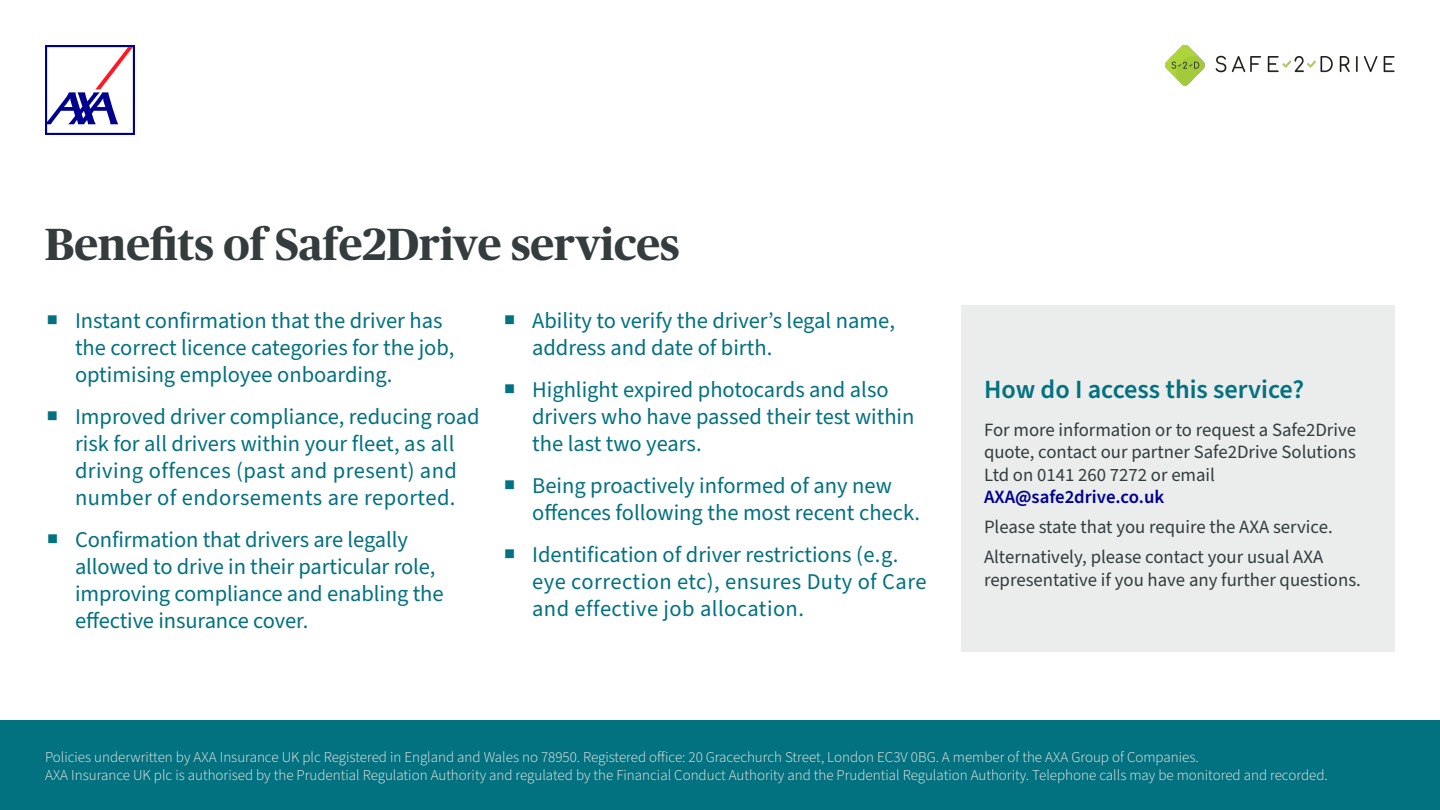
<style>
.page{position:relative;width:1440px;height:810px;background:#fff}
.page>*{position:absolute;margin:0;border:0;box-sizing:border-box;transform-origin:0 0}
.t1{font:700 45px "Publico Headline";color:#343c3d}
.t2{font:600 26.25px "Source Sans Pro";color:#027180}
.t3{font:22.5px/27px "Source Sans Pro";color:#027180}
.t4{font:18.75px/22.5px "Source Sans Pro";color:#343c3d;text-align:justify}
.t5{font:600 18.75px "Source Sans Pro";color:#00008f}
.t6{font:300 15px/18px "Source Sans Pro";color:#fcefe7}
</style>
<div class="page">
<div style="left:0;top:720px;width:1440px;height:90px;background:#027180"></div>
<svg style="left:45px;top:45px;width:90px;height:90px"></svg>
<div style="left:962px;top:305px;width:433px;height:347px;background:#ebecec"></div>
<img style="left:1166px;top:45px;width:229px;height:40px">
<h1 class="t1" style="left:45px;top:212px;width:636px">Benefits of Safe2Drive services</h1>
<p class="t3" style="left:75px;top:308px;width:381px;text-indent:-29px">○ Instant confirmation that the driver has the correct licence categories for the job, optimising employee onboarding.</p>
<p class="t3" style="left:46px;top:404px;width:435px;text-align:center">○ Improved driver compliance, reducing road risk for all drivers within your fleet, as all driving offences (past and present) and number of endorsements are reported.</p>
<p class="t3" style="left:75px;top:527px;width:370px;text-indent:-29px">○ Confirmation that drivers are legally allowed to drive in their particular role, improving compliance and enabling the effective insurance cover.</p>
<p class="t3" style="left:532px;top:308px;width:364px;text-indent:-29px">○ Ability to verify the driver’s legal name, address and date of birth.</p>
<p class="t3" style="left:532px;top:377px;width:384px;text-indent:-29px">○ Highlight expired photocards and also drivers who have passed their test within the last two years.</p>
<p class="t3" style="left:532px;top:473px;width:389px;text-indent:-29px">○ Being proactively informed of any new offences following the most recent check.</p>
<p class="t3" style="left:532px;top:542px;width:396px;text-indent:-29px">○ Identification of driver restrictions (e.g. eye correction etc), ensures Duty of Care and effective job allocation.</p>
<p class="t2" style="left:984px;top:372px;width:322px">How do I access this service?</p>
<p class="t4" style="left:984px;top:419px;width:374px">For more information or to request a Safe2Drive quote, contact our partner Safe2Drive Solutions Ltd on 0141 260 7272 or email</p>
<p class="t5" style="left:984px;top:485px;width:182px">AXA@safe2drive.co.uk</p>
<p class="t4" style="left:984px;top:513px;width:350px;line-height:30px">Please state that you require the AXA service.<br>Alternatively, please contact your usual AXA</p>
<p class="t4" style="left:984px;top:569px;width:378px">representative if you have any further questions.</p>
<p class="t6" style="left:45px;top:748px;width:1284px">Policies underwritten by AXA Insurance UK plc Registered in England and Wales no 78950. Registered office: 20 Gracechurch Street, London EC3V 0BG. A member of the AXA Group of Companies.<br>AXA Insurance UK plc is authorised by the Prudential Regulation Authority and regulated by the Financial Conduct Authority and the Prudential Regulation Authority. Telephone calls may be monitored and recorded.</p>
</div>
